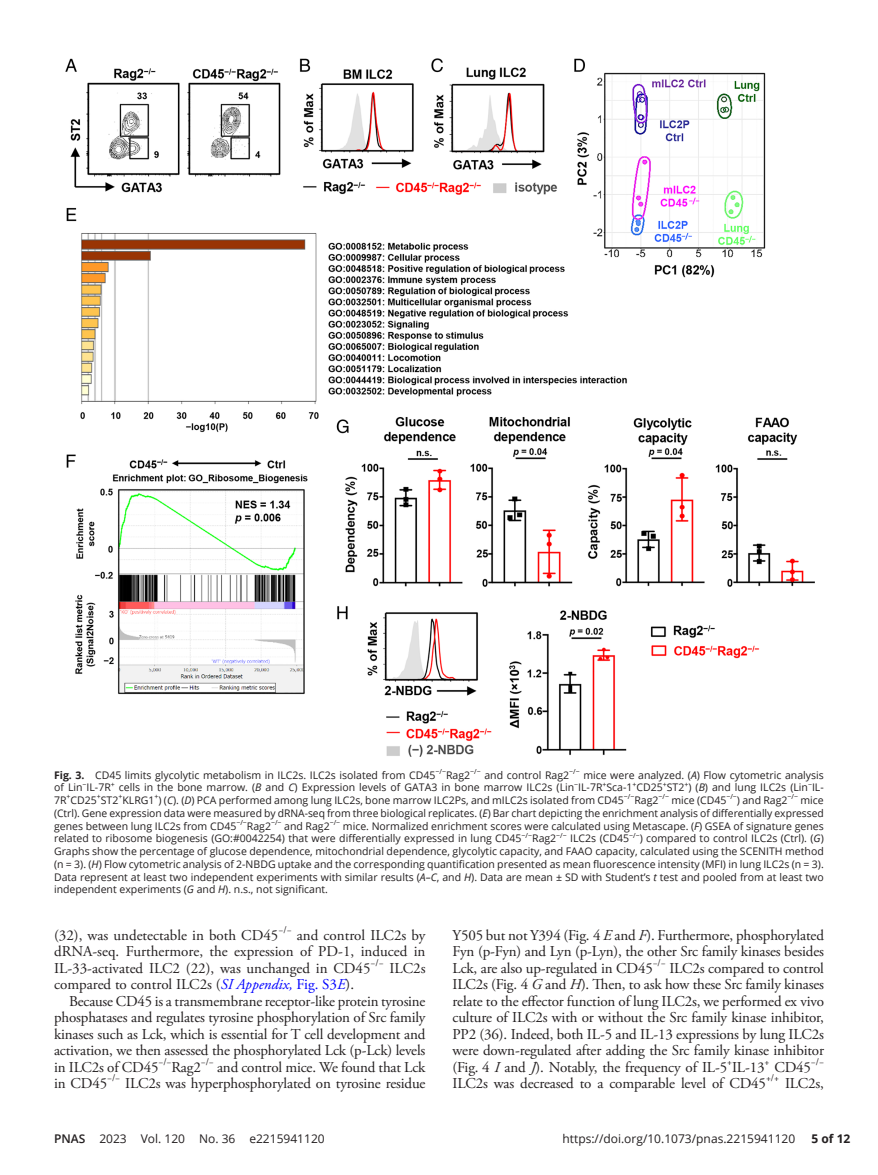
<style>
.page{position:relative;width:878px;height:1175px;background:#fff}
.page>*{position:absolute;margin:0;border:0;box-sizing:border-box;transform-origin:0 0}
.t1{font:15px/16.5px "Adobe Garamond Pro";letter-spacing:-.01em;color:#231f20;text-align:justify}
.t2{font:12px "Open Sans";color:#231f20}
.t3{font:700 12px "Open Sans";color:#231f20}
.t4{font:10.5px/12.8px "Open Sans";color:#231f20;text-align:justify}
.t5{font:10.05px "Adobe Garamond Pro";color:#231f20}
.t6{font:7.05px "Open Sans";color:#231f20}
.s1{font-weight:700}
.s2{font-style:italic}
.s3{font-style:italic;color:#00f}
.s4{color:#00f}
.s5{font-weight:600}
</style>
<div class="page">
<img style="left:65px;top:58px;width:749px;height:698px">
<p class="t4" style="left:54px;top:768px;width:383px"><span class="s1">Fig. 3.</span> CD45 limits glycolytic metabolism in ILC2s. ILC2s isolated from CD45</p>
<p class="t6" style="left:435px;top:766px;width:12px">−/−</p>
<p class="t4" style="left:446px;top:768px;width:26px">Rag2</p>
<p class="t6" style="left:470px;top:766px;width:12px">−/−</p>
<p class="t4" style="left:484px;top:768px;width:86px">and control Rag2</p>
<p class="t6" style="left:569px;top:766px;width:12px">−/−</p>
<p class="t4" style="left:583px;top:768px;width:242px">mice were analyzed. (<span class="s2">A</span>) Flow cytometric analysis</p>
<p class="t4" style="left:54px;top:781px;width:58px">of Lin IL-7R</p>
<p class="t6" style="left:111px;top:779px;width:5px">+</p>
<p class="t4" style="left:119px;top:781px;width:706px">cells in the bone marrow. (<span class="s2">B</span> and <span class="s2">C</span>) Expression levels of GATA3 in bone marrow ILC2s (Lin IL-7R Sca-1 CD25 ST2 ) (<span class="s2">B</span>) and lung ILC2s (Lin IL-</p>
<p class="t6" style="left:602px;top:779px;width:5px">+</p>
<p class="t6" style="left:632px;top:779px;width:5px">+</p>
<p class="t6" style="left:662px;top:779px;width:5px">+</p>
<p class="t6" style="left:684px;top:779px;width:5px">+</p>
<p class="t4" style="left:54px;top:793px;width:571px">7R CD25 ST2 KLRG1 ) (<span class="s2">C</span>). (<span class="s2">D</span>) PCA performed among lung ILC2s, bone marrow ILC2Ps, and mILC2s isolated from CD45</p>
<p class="t6" style="left:66px;top:792px;width:5px">+</p>
<p class="t6" style="left:97px;top:792px;width:5px">+</p>
<p class="t6" style="left:118px;top:792px;width:5px">+</p>
<p class="t6" style="left:154px;top:792px;width:5px">+</p>
<p class="t6" style="left:623px;top:792px;width:12px">−/−</p>
<p class="t4" style="left:634px;top:793px;width:26px">Rag2</p>
<p class="t6" style="left:658px;top:792px;width:12px">−/−</p>
<p class="t4" style="left:671px;top:793px;width:57px">mice (CD45</p>
<p class="t6" style="left:726px;top:792px;width:12px">−/−</p>
<p class="t4" style="left:736px;top:793px;width:52px">) and Rag2</p>
<p class="t6" style="left:787px;top:792px;width:12px">−/−</p>
<p class="t4" style="left:54px;top:793px;width:771px;text-indent:746px">mice (Ctrl). Gene expression data were measured by dRNA-seq from three biological replicates. (<span class="s2">E</span>) Bar chart depicting the enrichment analysis of differentially expressed genes between lung ILC2s from CD45</p>
<p class="t6" style="left:236px;top:817px;width:12px">−/−</p>
<p class="t4" style="left:247px;top:819px;width:26px">Rag2</p>
<p class="t6" style="left:271px;top:817px;width:12px">−/−</p>
<p class="t4" style="left:284px;top:819px;width:47px">and Rag2</p>
<p class="t6" style="left:329px;top:817px;width:12px">−/−</p>
<p class="t4" style="left:54px;top:819px;width:771px;text-indent:289px">mice. Normalized enrichment scores were calculated using Metascape. (<span class="s2">F</span>) GSEA of signature genes related to ribosome biogenesis (GO:#0042254) that were differentially expressed in lung CD45</p>
<p class="t4" style="left:532px;top:832px;width:26px">Rag2</p>
<p class="t6" style="left:556px;top:830px;width:12px">−/−</p>
<p class="t4" style="left:570px;top:832px;width:60px">ILC2s (CD45</p>
<p class="t6" style="left:629px;top:830px;width:12px">−/−</p>
<p class="t4" style="left:54px;top:832px;width:771px;text-indent:585px">) compared to control ILC2s (Ctrl). (<span class="s2">G</span>)<br>Graphs show the percentage of glucose dependence, mitochondrial dependence, glycolytic capacity, and FAAO capacity, calculated using the SCENITH method (n = 3). (<span class="s2">H</span>) Flow cytometric analysis of 2-NBDG uptake and the corresponding quantification presented as mean fluorescence intensity (MFI) in lung ILC2s (n = 3).<br>Data represent at least two independent experiments with similar results (<span class="s2">A–C</span>, and <span class="s2">H</span>). Data are mean ± SD with Student’s <span class="s2">t</span> test and pooled from at least two independent experiments (<span class="s2">G</span> and <span class="s2">H</span>). n.s., not significant.</p>
<h1 class="t1" style="left:54px;top:927px;width:226px">(32), was undetectable in both CD45</h1>
<p class="t5" style="left:278px;top:923px;width:15px">−/−</p>
<h1 class="t1" style="left:54px;top:927px;width:373px;text-indent:243px">and control ILC2s by dRNA-seq. Furthermore, the expression of PD-1, induced in IL-33-activated ILC2 (22), was unchanged in CD45</h1>
<p class="t5" style="left:370px;top:956px;width:15px">−/−</p>
<h1 class="t1" style="left:389px;top:960px;width:37px">ILC2s</h1>
<h1 class="t1" style="left:54px;top:976px;width:301px">compared to control ILC2s (<span class="s3">SI Appendix,</span> <span class="s4">Fig. S3</span><span class="s3">E</span>).</h1>
<h1 class="t1" style="left:69px;top:993px;width:358px">Because CD45 is a transmembrane receptor-like protein tyrosine</h1>
<h1 class="t1" style="left:54px;top:1009px;width:373px">phosphatases and regulates tyrosine phosphorylation of Src family</h1>
<h1 class="t1" style="left:54px;top:1026px;width:373px">kinases such as Lck, which is essential for T cell development and</h1>
<h1 class="t1" style="left:54px;top:1042px;width:373px">activation, we then assessed the phosphorylated Lck (p-Lck) levels</h1>
<h1 class="t1" style="left:54px;top:1059px;width:106px">in ILC2s of CD45</h1>
<p class="t5" style="left:158px;top:1055px;width:15px">−/−</p>
<p class="t5" style="left:201px;top:1055px;width:15px">−/−</p>
<h1 class="t1" style="left:217px;top:1059px;width:210px">and control mice. We found that Lck</h1>
<h1 class="t1" style="left:171px;top:1059px;width:31px">Rag2</h1>
<h1 class="t1" style="left:54px;top:1075px;width:55px">in CD45</h1>
<p class="t5" style="left:107px;top:1072px;width:15px">−/−</p>
<h1 class="t1" style="left:125px;top:1075px;width:302px">ILC2s was hyperphosphorylated on tyrosine residue</h1>
<h1 class="t1" style="left:452px;top:927px;width:373px">Y505 but not Y394 (Fig. 4 <span class="s2">E</span> and <span class="s2">F</span>). Furthermore, phosphorylated Fyn (p-Fyn) and Lyn (p-Lyn), the other Src family kinases besides Lck, are also up-regulated in CD45</h1>
<p class="t5" style="left:652px;top:956px;width:15px">−/−</p>
<p class="t1" style="left:452px;top:960px;width:373px;text-indent:217px">ILC2s compared to control ILC2s (Fig. 4 <span class="s2">G</span> and <span class="s2">H</span>). Then, to ask how these Src family kinases relate to the effector function of lung ILC2s, we performed ex vivo culture of ILC2s with or without the Src family kinase inhibitor, PP2 (36). Indeed, both IL-5 and IL-13 expressions by lung ILC2s were down-regulated after adding the Src family kinase inhibitor (Fig. 4 <span class="s2">I</span> and <span class="s2">J</span>). Notably, the frequency of IL-5 IL-13</p>
<p class="t5" style="left:726px;top:1055px;width:6px">+</p>
<p class="t5" style="left:764px;top:1055px;width:6px">+</p>
<h1 class="t1" style="left:774px;top:1059px;width:38px">CD45</h1>
<p class="t5" style="left:810px;top:1055px;width:15px">−/−</p>
<h1 class="t1" style="left:452px;top:1075px;width:315px">ILC2s was decreased to a comparable level of CD45</h1>
<p class="t5" style="left:765px;top:1072px;width:15px">+/+</p>
<h1 class="t1" style="left:784px;top:1075px;width:40px">ILC2s,</h1>
<p class="t2" style="left:54px;top:1130px;width:272px"><span class="s5">PNAS</span> 2023 Vol. 120 No. 36 e2215941120</p>
<p class="t2" style="left:562px;top:1130px;width:234px">https://doi.org/10.1073/pnas.2215941120</p>
<p class="t3" style="left:811px;top:1130px;width:40px">5 of 12</p>
</div>
